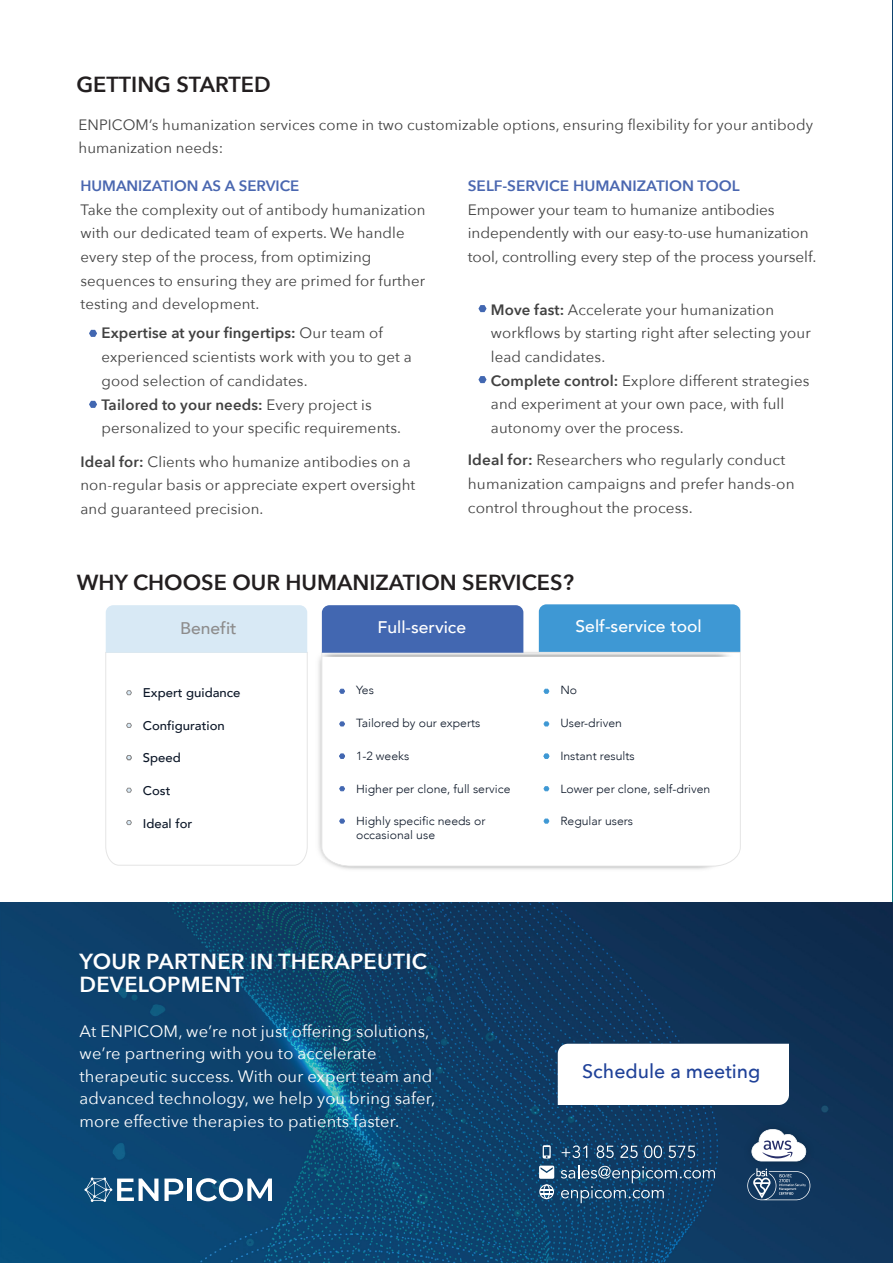
<style>
.page{position:relative;width:893px;height:1263px;background:#fff}
.page>*{position:absolute;margin:0;border:0;box-sizing:border-box;transform-origin:0 0}
.t1{font:600 21.75px "Avenir Next";color:#231f20}
.t2{font:600 21.75px/22.5px "Avenir Next";letter-spacing:.01em;color:#fff}
.t3{font:500 19.5px "Avenir Next";color:#204299}
.t4{font:500 16.8px "Avenir";color:#fff;scale:1.04 1}
.t5{font:500 16.8px "Avenir";color:#8d8c8c;scale:1.04 1}
.t6{font:16.5px/22.5px "Avenir Next";letter-spacing:.01em;color:#fff}
.t7{font:15px/23.7px "Avenir Next";letter-spacing:.01em;color:#414141}
.t8{font:600 15px "Avenir Next";color:#4a67b0}
.t9{font:500 12.6px "Avenir";color:#0b1627;scale:1.04 1}
.t10{font:300 11.85px/13.4px "Avenir";color:#0b1627;scale:1.04 1}
.s1{font-weight:600}
</style>
<div class="page">
<img style="left:892px;top:0;width:1px;height:902px">
<img style="left:0;top:902px;width:893px;height:361px">
<svg style="left:84px;top:1177px;width:74px;height:25px"></svg>
<svg style="left:165px;top:1178px;width:18px;height:23px"></svg>
<div style="left:187px;top:1178px;width:5px;height:23px;background:#fff"></div>
<svg style="left:196px;top:1178px;width:76px;height:23px"></svg>
<img style="left:318px;top:648px;width:394px;height:222px">
<svg style="left:321px;top:652px;width:420px;height:215px"></svg>
<div style="left:322px;top:605px;width:201px;height:48px;background:#4267b1"></div>
<div style="left:539px;top:604px;width:201px;height:48px;background:#3e98d4"></div>
<svg style="left:339px;top:688px;width:6px;height:8px"></svg>
<svg style="left:339px;top:721px;width:6px;height:7px"></svg>
<svg style="left:339px;top:753px;width:6px;height:8px"></svg>
<svg style="left:339px;top:786px;width:6px;height:7px"></svg>
<svg style="left:339px;top:818px;width:6px;height:7px"></svg>
<svg style="left:105px;top:605px;width:203px;height:261px"></svg>
<svg style="left:543px;top:688px;width:6px;height:8px"></svg>
<svg style="left:543px;top:721px;width:6px;height:7px"></svg>
<svg style="left:543px;top:753px;width:6px;height:8px"></svg>
<svg style="left:543px;top:786px;width:6px;height:7px"></svg>
<svg style="left:543px;top:818px;width:6px;height:7px"></svg>
<svg style="left:89px;top:330px;width:8px;height:7px"></svg>
<svg style="left:89px;top:401px;width:8px;height:7px"></svg>
<svg style="left:478px;top:305px;width:8px;height:7px"></svg>
<svg style="left:478px;top:376px;width:8px;height:7px"></svg>
<svg style="left:558px;top:1044px;width:231px;height:61px"></svg>
<svg style="left:562px;top:1145px;width:25px;height:13px"></svg>
<svg style="left:597px;top:1145px;width:17px;height:13px"></svg>
<svg style="left:620px;top:1145px;width:18px;height:13px"></svg>
<svg style="left:644px;top:1145px;width:18px;height:13px"></svg>
<svg style="left:668px;top:1146px;width:27px;height:12px"></svg>
<svg style="left:543px;top:1145px;width:8px;height:13px"></svg>
<svg style="left:561px;top:1165px;width:154px;height:38px;background:#2c567b"></svg>
<svg style="left:539px;top:1165px;width:15px;height:34px"></svg>
<svg style="left:747px;top:1174px;width:63px;height:26px;background:#3e5d7d"></svg>
<div style="left:738px;top:1116px;width:81px;height:58px;background:#10355a"></div>
<svg style="left:751px;top:1129px;width:55px;height:32px"></svg>
<h1 class="t1" style="left:76px;top:66px;width:196px">GETTING STARTED</h1>
<p class="t7" style="left:78px;top:112px;width:736px">ENPICOM’s humanization services come in two customizable options, ensuring flexibility for your antibody humanization needs:</p>
<p class="t8" style="left:80px;top:173px;width:221px">HUMANIZATION AS A SERVICE</p>
<p class="t7" style="left:80px;top:197px;width:347px">Take the complexity out of antibody humanization with our dedicated team of experts. We handle every step of the process, from optimizing sequences to ensuring they are primed for further testing and development.</p>
<p class="t8" style="left:468px;top:173px;width:273px">SELF-SERVICE HUMANIZATION TOOL</p>
<p class="t7" style="left:468px;top:197px;width:350px">Empower your team to humanize antibodies independently with our easy-to-use humanization tool, controlling every step of the process yourself.</p>
<p class="t7" style="left:491px;top:297px;width:321px"><span class="s1">Move fast:</span> Accelerate your humanization workflows by starting right after selecting your lead candidates.<br><span class="s1">Complete control:</span> Explore different strategies and experiment at your own pace, with full autonomy over the process.</p>
<p class="t7" style="left:101px;top:321px;width:312px"><span class="s1">Expertise at your fingertips:</span> Our team of experienced scientists work with you to get a good selection of candidates.<br><span class="s1">Tailored to your needs:</span> Every project is personalized to your specific requirements.</p>
<p class="t7" style="left:80px;top:449px;width:336px"><span class="s1">Ideal for:</span> Clients who humanize antibodies on a non-regular basis or appreciate expert oversight and guaranteed precision.</p>
<p class="t7" style="left:468px;top:448px;width:328px"><span class="s1">Ideal for:</span> Researchers who regularly conduct humanization campaigns and prefer hands-on control throughout the process.</p>
<h1 class="t1" style="left:77px;top:564px;width:499px">WHY CHOOSE OUR HUMANIZATION SERVICES?</h1>
<p class="t5" style="left:180px;top:613px;width:56px">Benefit</p>
<p class="t4" style="left:377px;top:613px;width:87px">Full-service</p>
<p class="t4" style="left:576px;top:612px;width:123px">Self-service tool</p>
<p class="t9" style="left:143px;top:681px;width:95px">Expert guidance</p>
<p class="t9" style="left:143px;top:714px;width:80px">Configuration</p>
<p class="t9" style="left:143px;top:747px;width:38px">Speed</p>
<p class="t9" style="left:143px;top:779px;width:28px">Cost</p>
<p class="t9" style="left:143px;top:812px;width:49px">Ideal for</p>
<p class="t10" style="left:356px;top:684px;width:19px">Yes</p>
<p class="t10" style="left:356px;top:716px;width:121px">Tailored by our experts</p>
<p class="t10" style="left:356px;top:749px;width:53px">1-2 weeks</p>
<p class="t10" style="left:356px;top:782px;width:150px">Higher per clone, full service</p>
<p class="t10" style="left:356px;top:814px;width:126px">Highly specific needs or occasional use</p>
<h1 class="t2" style="left:80px;top:950px;width:349px">YOUR PARTNER IN THERAPEUTIC<br>DEVELOPMENT</h1>
<p class="t6" style="left:80px;top:1019px;width:357px">At ENPICOM, we’re not just offering solutions, we’re partnering with you to accelerate therapeutic success. With our expert team and advanced technology, we help you bring safer, more effective therapies to patients faster.</p>
<p class="t10" style="left:560px;top:684px;width:18px">No</p>
<p class="t10" style="left:560px;top:716px;width:61px">User-driven</p>
<p class="t10" style="left:560px;top:749px;width:73px">Instant results</p>
<p class="t10" style="left:560px;top:782px;width:146px">Lower per clone, self-driven</p>
<p class="t10" style="left:560px;top:814px;width:72px">Regular users</p>
<h2 class="t3" style="left:582px;top:1055px;width:180px">Schedule a meeting</h2>
</div>
